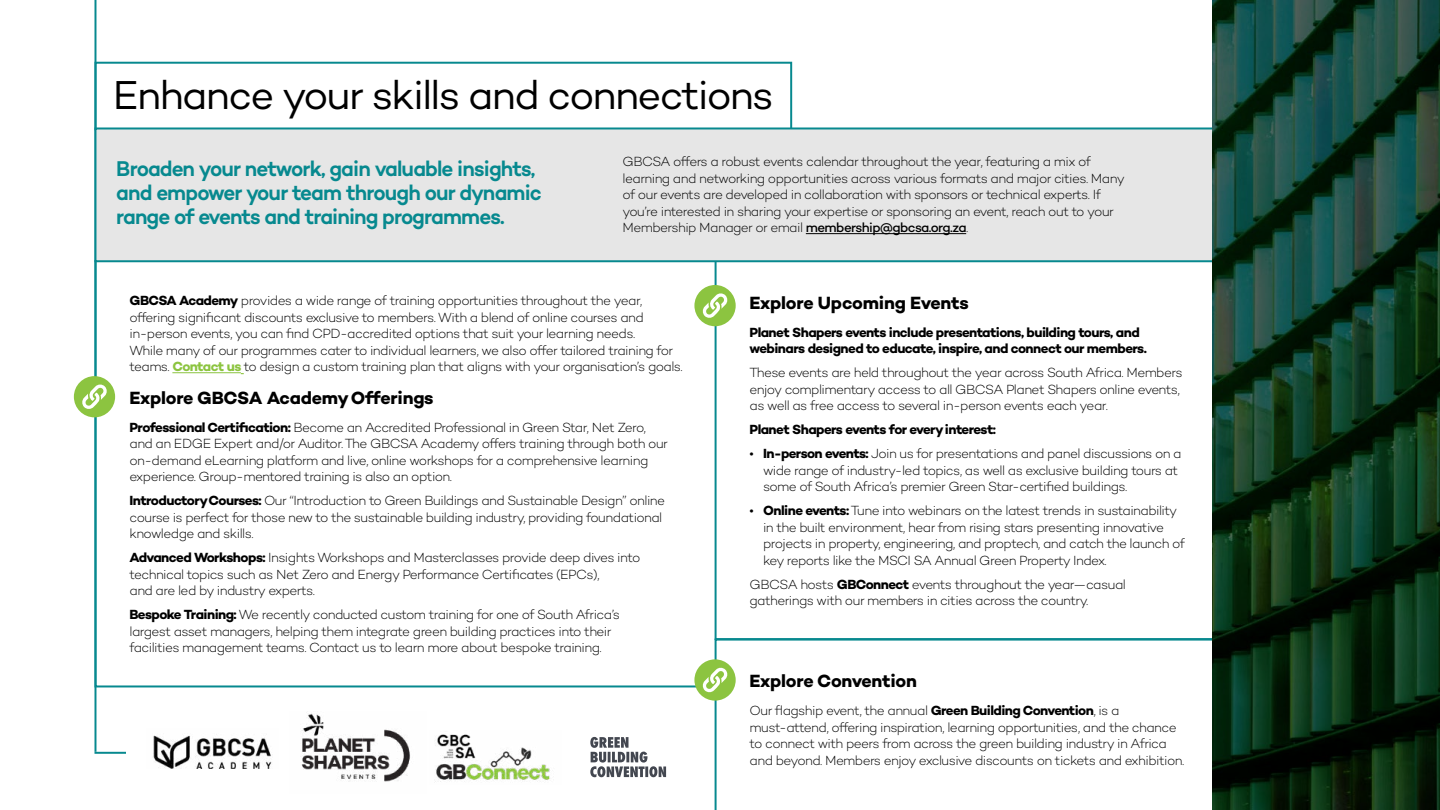
<style>
.page{position:relative;width:1440px;height:810px;background:#fff}
.page>*{position:absolute;margin:0;border:0;box-sizing:border-box;transform-origin:0 0}
.t1{font:41.1px "Campton";letter-spacing:-.04em;color:#000}
.t2{font:600 21.75px/24px "Campton";letter-spacing:-.04em;color:#07898f;scale:.96 1}
.t3{font:700 18px "Campton";letter-spacing:-.015em;color:#000}
.t4{font:300 13.5px/16.5px "Campton";letter-spacing:-.04em;color:#000}
.t5{font:700 13.5px/16.5px "Campton";letter-spacing:-.045em;color:#000}
.s1{font-weight:500}
.s2{font-weight:700}
.s3{font-weight:700;color:#8cc440}
.s4{font-weight:400}
</style>
<div class="page">
<hr style="left:172px;top:372px;width:69px;height:1px;background:#8cc440">
<svg style="left:715px;top:639px;width:497px;height:171px"></svg>
<div style="left:95px;top:62px;width:697px;height:68px;border:2px solid #07898f"></div>
<hr style="left:95px;top:0;width:1px;height:752px;background:#07898f">
<div style="left:694px;top:285px;width:42px;height:41px;background:#8cc440;border-radius:50%"></div>
<svg style="left:702px;top:293px;width:26px;height:25px"></svg>
<div style="left:694px;top:659px;width:42px;height:42px;background:#8cc440;border-radius:50%"></div>
<svg style="left:702px;top:667px;width:26px;height:26px"></svg>
<div style="left:74px;top:376px;width:41px;height:41px;background:#8cc440;border-radius:50%"></div>
<svg style="left:82px;top:384px;width:25px;height:25px"></svg>
<div style="left:95px;top:127px;width:1125px;height:135px;background:#e6e6e6;border:2px solid #07898f"></div>
<hr style="left:806px;top:233px;width:160px;height:1px;background:#000">
<img style="left:1212px;top:0;width:228px;height:810px">
<svg style="left:590px;top:737px;width:76px;height:40px"></svg>
<img style="left:153px;top:735px;width:119px;height:34px">
<hr style="left:95px;top:752px;width:31px;height:2px;background:#07898f">
<img style="left:301px;top:713px;width:109px;height:69px">
<img style="left:435px;top:734px;width:115px;height:48px">
<h1 class="t1" style="left:113px;top:79px;width:662px">Enhance your skills and connections</h1>
<p class="t4" style="left:622px;top:155px;width:504px">GBCSA offers a robust events calendar throughout the year, featuring a mix of learning and networking opportunities across various formats and major cities. Many of our events are developed in collaboration with sponsors or technical experts. If you’re interested in sharing your expertise or sponsoring an event, reach out to your Membership Manager or email <span class="s1">membership@gbcsa.org.za</span>.</p>
<h2 class="t2" style="left:116px;top:159px;width:445px">Broaden your network, gain valuable insights, and empower your team through our dynamic range of events and training programmes.</h2>
<p class="t4" style="left:129px;top:294px;width:555px"><span class="s2">GBCSA Academy</span> provides a wide range of training opportunities throughout the year, offering significant discounts exclusive to members. With a blend of online courses and in-person events, you can find CPD-accredited options that suit your learning needs.<br>While many of our programmes cater to individual learners, we also offer tailored training for teams. <span class="s3">Contact us</span> to design a custom training plan that aligns with your organisation’s goals.</p>
<h3 class="t3" style="left:129px;top:391px;width:306px">Explore GBCSA Academy Offerings</h3>
<p class="t4" style="left:129px;top:420px;width:540px"><span class="s2">Professional Certification:</span> Become an Accredited Professional in Green Star, Net Zero, and an EDGE Expert and/or Auditor. The GBCSA Academy offers training through both our on-demand eLearning platform and live, online workshops for a comprehensive learning experience. Group-mentored training is also an option.</p>
<p class="t4" style="left:129px;top:494px;width:537px"><span class="s2">Introductory Courses:</span> Our “Introduction to Green Buildings and Sustainable Design” online course is perfect for those new to the sustainable building industry, providing foundational knowledge and skills.</p>
<p class="t4" style="left:129px;top:551px;width:512px"><span class="s2">Advanced Workshops:</span> Insights Workshops and Masterclasses provide deep dives into technical topics such as Net Zero and Energy Performance Certificates (EPCs),<br>and are led by industry experts.</p>
<p class="t4" style="left:129px;top:608px;width:492px"><span class="s2">Bespoke Training:</span> We recently conducted custom training for one of South Africa’s largest asset managers, helping them integrate green building practices into their facilities management teams. Contact us to learn more about bespoke training.</p>
<h3 class="t3" style="left:750px;top:295px;width:221px">Explore Upcoming Events</h3>
<p class="t5" style="left:750px;top:325px;width:399px">Planet Shapers events include presentations, building tours, and webinars designed to educate, inspire, and connect our members.</p>
<p class="t4" style="left:750px;top:366px;width:435px">These events are held throughout the year across South Africa. Members enjoy complimentary access to all GBCSA Planet Shapers online events, as well as free access to several in-person events each year.</p>
<p class="t5" style="left:750px;top:422px;width:248px">Planet Shapers events for every interest:</p>
<p class="t4" style="left:763px;top:447px;width:420px;text-indent:-14px"><span class="s4">•</span> <span class="s2">In-person events:</span> Join us for presentations and panel discussions on a wide range of industry-led topics, as well as exclusive building tours at some of South Africa’s premier Green Star-certified buildings.</p>
<p class="t4" style="left:763px;top:504px;width:423px;text-indent:-14px"><span class="s4">•</span> <span class="s2">Online events:</span> Tune into webinars on the latest trends in sustainability in the built environment, hear from rising stars presenting innovative projects in property, engineering, and proptech, and catch the launch of key reports like the MSCI SA Annual Green Property Index.</p>
<p class="t4" style="left:750px;top:577px;width:378px">GBCSA hosts <span class="s2">GBConnect</span> events throughout the year—casual gatherings with our members in cities across the country.</p>
<h3 class="t3" style="left:750px;top:674px;width:169px">Explore Convention</h3>
<p class="t4" style="left:750px;top:704px;width:436px">Our flagship event, the annual <span class="s2">Green Building Convention</span>, is a must-attend, offering inspiration, learning opportunities, and the chance to connect with peers from across the green building industry in Africa and beyond. Members enjoy exclusive discounts on tickets and exhibition.</p>
</div>
